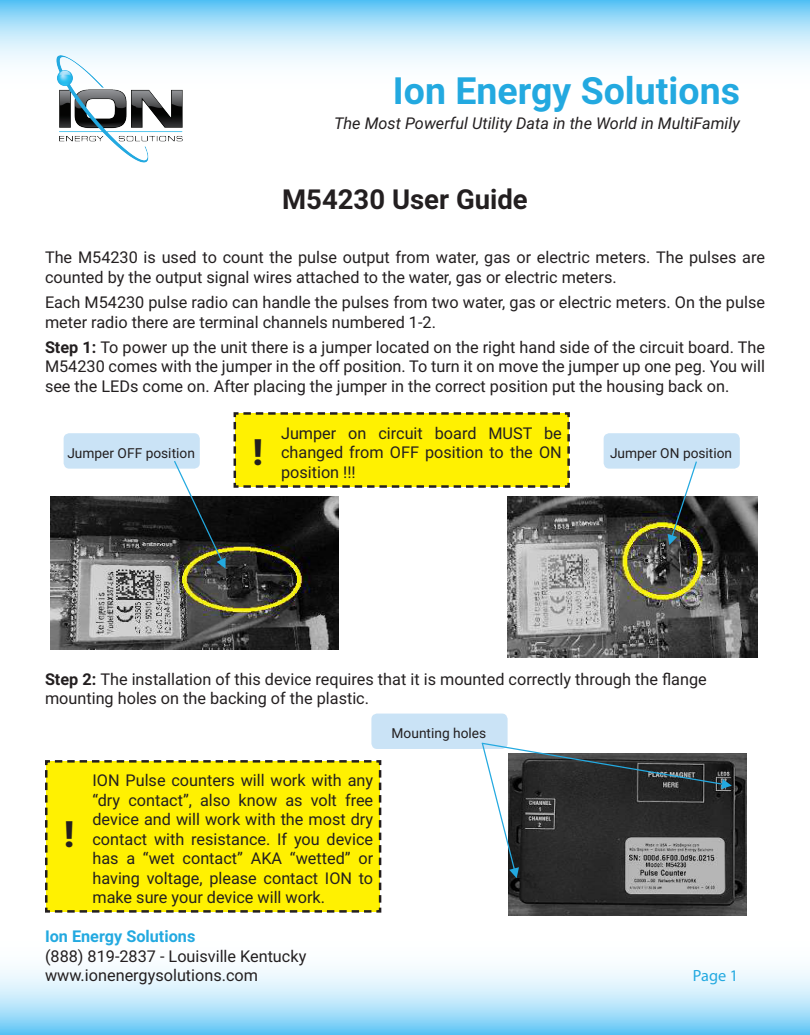
<style>
.page{position:relative;width:810px;height:1035px;background:#fff}
.page>*{position:absolute;margin:0;border:0;box-sizing:border-box;transform-origin:0 0}
.t1{font:700 37.5px "Roboto";color:#23a9e0}
.Paragraph_Style_1{font:900 36.25px "Roboto";color:#231f20}
.t2{font:700 27.5px "Roboto";color:#231f20}
.t3{font:16.25px/19.5px "Roboto";color:#231f20}
.t4{font:italic 16.25px "Roboto";color:#231f20}
.t5{font:700 16.25px "Roboto";color:#23a9e0}
.t6{font:16.25px "Myriad Pro";color:#23a9e0}
.Paragraph_Style_1-2{font:13.75px "Roboto";color:#231f20}
.s1{font-weight:700}
</style>
<div class="page">
<svg style="left:0;top:968px;width:810px;height:67px;background:#b8e5fa"></svg>
<svg style="left:0;top:0;width:810px;height:64px;background:#b4e3fa"></svg>
<img style="left:53px;top:42px;width:133px;height:121px">
<div style="left:604px;top:433px;width:136px;height:36px;background:#cae3f6;border-radius:6px"></div>
<svg style="left:233px;top:412px;width:337px;height:76px;background:#f4e707"></svg>
<img style="left:50px;top:497px;width:289px;height:152px">
<img style="left:508px;top:497px;width:250px;height:161px">
<svg style="left:668px;top:461px;width:30px;height:84px"></svg>
<div style="left:64px;top:433px;width:136px;height:36px;background:#cae3f6;border-radius:6px"></div>
<div style="left:371px;top:714px;width:137px;height:35px;background:#cae3f6;border-radius:6px"></div>
<img style="left:173px;top:461px;width:53px;height:108px">
<div style="left:45px;top:760px;width:337px;height:153px;background:#fff101"></div>
<img style="left:509px;top:753px;width:238px;height:162px">
<svg style="left:481px;top:742px;width:251px;height:136px"></svg>
<h1 class="t1" style="left:393px;top:64px;width:349px">Ion Energy Solutions</h1>
<p class="t4" style="left:334px;top:111px;width:407px">The Most Powerful Utility Data in the World in MultiFamily</p>
<p class="t2" style="left:282px;top:180px;width:247px">M54230 User Guide</p>
<p class="t3" style="left:45px;top:247px;width:721px">The M54230 is used to count the pulse output from water, gas or electric meters. The pulses are counted by the output signal wires attached to the water, gas or electric meters.</p>
<p class="t3" style="left:45px;top:292px;width:722px">Each M54230 pulse radio can handle the pulses from two water, gas or electric meters. On the pulse meter radio there are terminal channels numbered 1-2.</p>
<p class="t3" style="left:45px;top:337px;width:722px;text-align:justify"><span class="s1">Step 1:</span> To power up the unit there is a jumper located on the right hand side of the circuit board. The M54230 comes with the jumper in the off position. To turn it on move the jumper up one peg. You will see the LEDs come on. After placing the jumper in the correct position put the housing back on.</p>
<p class="Paragraph_Style_1-2" style="left:67px;top:444px;width:129px">Jumper OFF position</p>
<p class="Paragraph_Style_1" style="left:253px;top:427px;width:12px">!</p>
<p class="t3" style="left:281px;top:423px;width:282px;text-align:justify">Jumper on circuit board MUST be changed from OFF position to the ON position !!!</p>
<p class="Paragraph_Style_1-2" style="left:610px;top:444px;width:124px">Jumper ON position</p>
<p class="t3" style="left:45px;top:669px;width:663px"><span class="s1">Step 2:</span> The installation of this device requires that it is mounted correctly through the flange mounting holes on the backing of the plastic.</p>
<p class="Paragraph_Style_1" style="left:64px;top:809px;width:12px">!</p>
<p class="t3" style="left:92px;top:770px;width:282px;text-align:justify">ION Pulse counters will work with any “dry contact”, also know as volt free device and will work with the most dry contact with resistance. If you device has a “wet contact” AKA “wetted” or having voltage, please contact ION to make sure your device will work.</p>
<p class="t5" style="left:45px;top:925px;width:152px">Ion Energy Solutions</p>
<p class="t3" style="left:45px;top:946px;width:263px">(888) 819-2837 - Louisville Kentucky www.ionenergysolutions.com</p>
<p class="Paragraph_Style_1-2" style="left:392px;top:724px;width:96px">Mounting holes</p>
<p class="t6" style="left:693px;top:966px;width:47px">Page 1</p>
</div>
